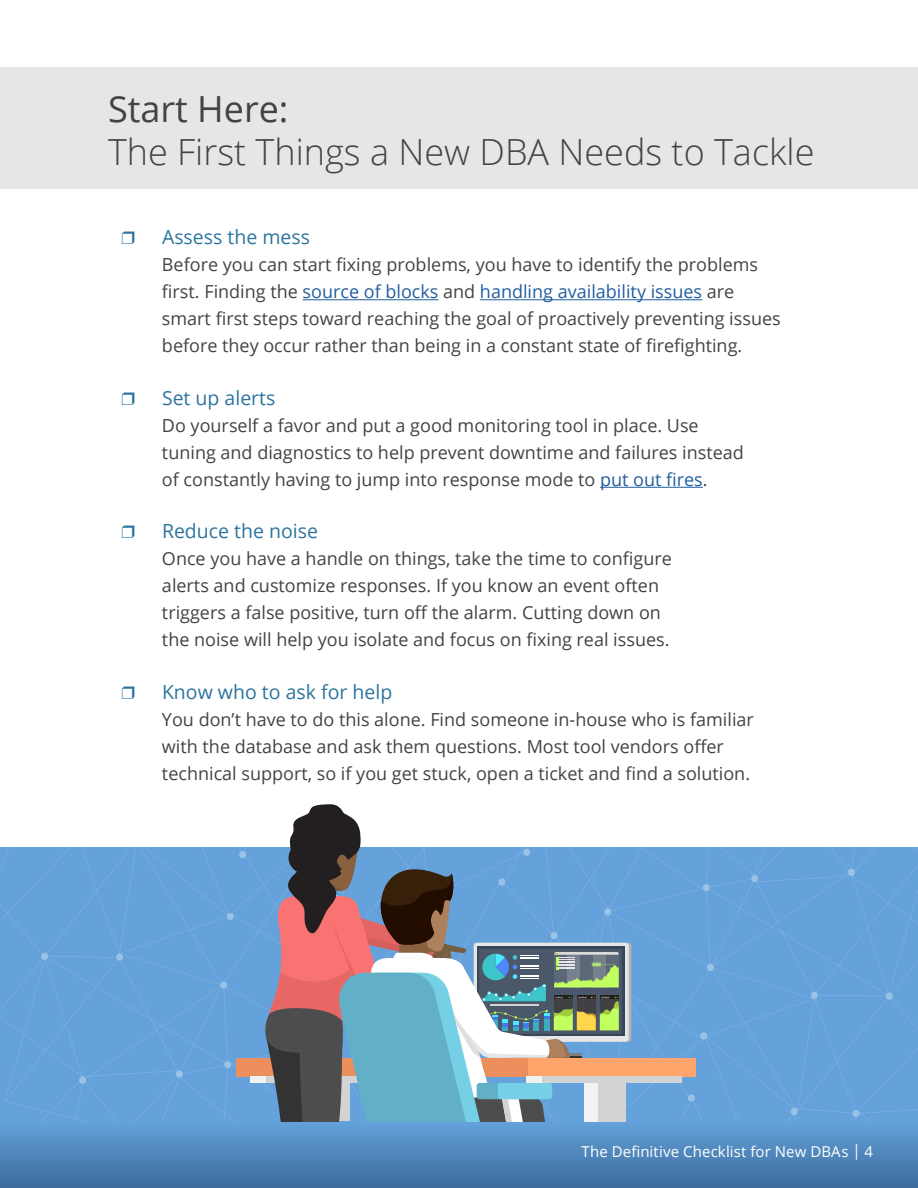
<style>
.page{position:relative;width:918px;height:1188px;background:#fff}
.page>*{position:absolute;margin:0;border:0;box-sizing:border-box;transform-origin:0 0}
.t1{font:300 36px "Open Sans";color:#434345}
.t2{font:36px "Open Sans";color:#434345}
.t3{font:19.5px "Open Sans";color:#2d749e}
.t4{font:18px/27px "Open Sans";color:#434345}
.t5{font:15px "Open Sans";letter-spacing:.01em;color:#fff}
.s1{color:#215e9e}
.s2{font-size:15.6px}
</style>
<div class="page">
<div style="left:0;top:1120px;width:918px;height:68px;background:linear-gradient(to bottom,#65a2db,#3c6c9c)"></div>
<div style="left:0;top:68px;width:918px;height:121px;background:#e6e6e6"></div>
<hr style="left:303px;top:299px;width:136px;height:1px;background:#215e9e">
<hr style="left:480px;top:299px;width:222px;height:1px;background:#215e9e">
<hr style="left:600px;top:487px;width:103px;height:1px;background:#215e9e">
<svg style="left:0;top:804px;width:918px;height:317px;background:#83a8ca"></svg>
<h1 class="t2" style="left:108px;top:84px;width:182px">Start Here:</h1>
<h1 class="t1" style="left:108px;top:128px;width:708px">The First Things a New DBA Needs to Tackle</h1>
<p class="t3" style="left:162px;top:224px;width:150px">Assess the mess</p>
<p class="t4" style="left:162px;top:251px;width:620px">Before you can start fixing problems, you have to identify the problems first. Finding the <span class="s1">source of blocks</span> and <span class="s1">handling availability issues</span> are smart first steps toward reaching the goal of proactively preventing issues before they occur rather than being in a constant state of firefighting.</p>
<p class="t3" style="left:162px;top:384px;width:115px">Set up alerts</p>
<p class="t4" style="left:162px;top:411px;width:583px">Do yourself a favor and put a good monitoring tool in place. Use tuning and diagnostics to help prevent downtime and failures instead of constantly having to jump into response mode to <span class="s1">put out fires</span>.</p>
<p class="t3" style="left:162px;top:518px;width:157px">Reduce the noise</p>
<p class="t4" style="left:162px;top:545px;width:511px">Once you have a handle on things, take the time to configure alerts and customize responses. If you know an event often triggers a false positive, turn off the alarm. Cutting down on the noise will help you isolate and focus on fixing real issues.</p>
<p class="t3" style="left:162px;top:678px;width:232px">Know who to ask for help</p>
<p class="t4" style="left:162px;top:705px;width:594px">You don’t have to do this alone. Find someone in-house who is familiar with the database and ask them questions. Most tool vendors offer technical support, so if you get stuck, open a ticket and find a solution.</p>
<p class="t5" style="left:581px;top:1141px;width:293px">The Definitive Checklist for New DBAs <span class="s2">|</span> 4</p>
</div>
